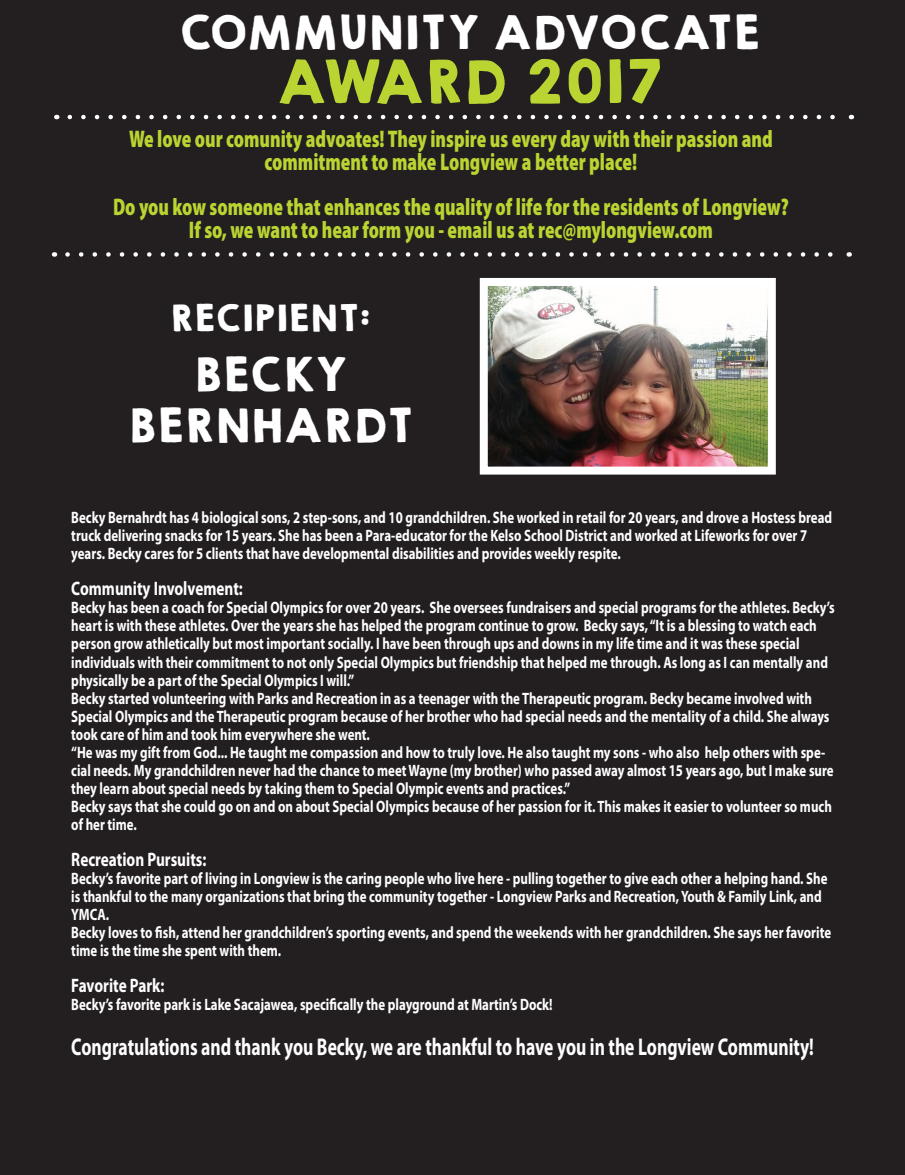
<style>
.page{position:relative;width:905px;height:1175px;background:#fff}
.page>*{position:absolute;margin:0;border:0;box-sizing:border-box;transform-origin:0 0}
.t1{font:54px "KGHAPPY Solid";color:#bad432}
.t2{font:42px/50.4px "KGHAPPY Solid";color:#fff;text-align:center}
.t3{font:33px "KGHAPPY Solid";color:#fff}
.t4{font:700 24.3px "Myriad Pro";color:#fff;scale:.72 1}
.t5{font:900 semi-condensed 24px/22.6px "Myriad Pro";color:#bad432;text-align:center;scale:.78 1}
.t6{font:700 19.5px "Myriad Pro";color:#fff;scale:.78 1}
.t7{font:700 16.5px/18px "Myriad Pro";color:#fff;scale:.78 1}
</style>
<div class="page">
<div style="left:0;top:0;width:904px;height:1174px;background:#231f20"></div>
<svg style="left:70px;top:115px;width:765px;height:4px"></svg>
<svg style="left:67px;top:252px;width:766px;height:5px"></svg>
<img style="left:489px;top:287px;width:277px;height:178px">
<div style="left:480px;top:278px;width:295px;height:196px;border:8px solid #fff"></div>
<h2 class="t2" style="left:177px;top:7px;width:583px">COMMUNITY ADVOCATE</h2>
<h1 class="t1" style="left:275px;top:40px;width:387px">AWARD 2017</h1>
<h3 class="t5" style="left:129px;top:127px;width:826px">We love our comunity advoates! They inspire us every day with their passion and commitment to make Longview a better place!</h3>
<h3 class="t5" style="left:113px;top:195px;width:867px">Do you kow someone that enhances the quality of life for the residents of Longview?<br>If so, we want to hear form you - email us at rec@mylongview.com</h3>
<h3 class="t3" style="left:170px;top:293px;width:63px">RECIPI</h3>
<h3 class="t3" style="left:287px;top:293px;width:84px">ENT:</h3>
<h2 class="t2" style="left:127px;top:349px;width:286px">BECKY<br>BERNHARDT</h2>
<p class="t7" style="left:71px;top:508px;width:977px">Becky Bernahrdt has 4 biological sons, 2 step-sons, and 10 grandchildren. She worked in retail for 20 years, and drove a Hostess bread truck delivering snacks for 15 years. She has been a Para-educator for the Kelso School District and worked at Lifeworks for over 7 years. Becky cares for 5 clients that have developmental disabilities and provides weekly respite.</p>
<p class="t6" style="left:71px;top:576px;width:221px">Community Involvement:</p>
<p class="t7" style="left:71px;top:598px;width:980px">Becky has been a coach for Special Olympics for over 20 years. She oversees fundraisers and special programs for the athletes. Becky’s heart is with these athletes. Over the years she has helped the program continue to grow. Becky says, “It is a blessing to watch each person grow athletically but most important socially. I have been through ups and downs in my life time and it was these special individuals with their commitment to not only Special Olympics but friendship that helped me through. As long as I can mentally and physically be a part of the Special Olympics I will.”<br>Becky started volunteering with Parks and Recreation in as a teenager with the Therapeutic program. Becky became involved with Special Olympics and the Therapeutic program because of her brother who had special needs and the mentality of a child. She always took care of him and took him everywhere she went.<br>“He was my gift from God... He taught me compassion and how to truly love. He also taught my sons - who also help others with spe&shy;cial needs. My grandchildren never had the chance to meet Wayne (my brother) who passed away almost 15 years ago, but I make sure they learn about special needs by taking them to Special Olympic events and practices.”<br>Becky says that she could go on and on about Special Olympics because of her passion for it. This makes it easier to volunteer so much of her time.</p>
<p class="t6" style="left:71px;top:846px;width:175px">Recreation Pursuits:</p>
<p class="t7" style="left:71px;top:868px;width:975px">Becky’s favorite part of living in Longview is the caring people who live here - pulling together to give each other a helping hand. She is thankful to the many organizations that bring the community together - Longview Parks and Recreation, Youth &amp; Family Link, and YMCA.<br>Becky loves to fish, attend her grandchildren’s sporting events, and spend the weekends with her grandchildren. She says her favorite time is the time she spent with them.</p>
<p class="t6" style="left:71px;top:972px;width:121px">Favorite Park:</p>
<p class="t7" style="left:71px;top:994px;width:618px">Becky’s favorite park is Lake Sacajawea, specifically the playground at Martin’s Dock!</p>
<h3 class="t4" style="left:71px;top:1030px;width:1032px">Congratulations and thank you Becky, we are thankful to have you in the Longview Community!</h3>
</div>
